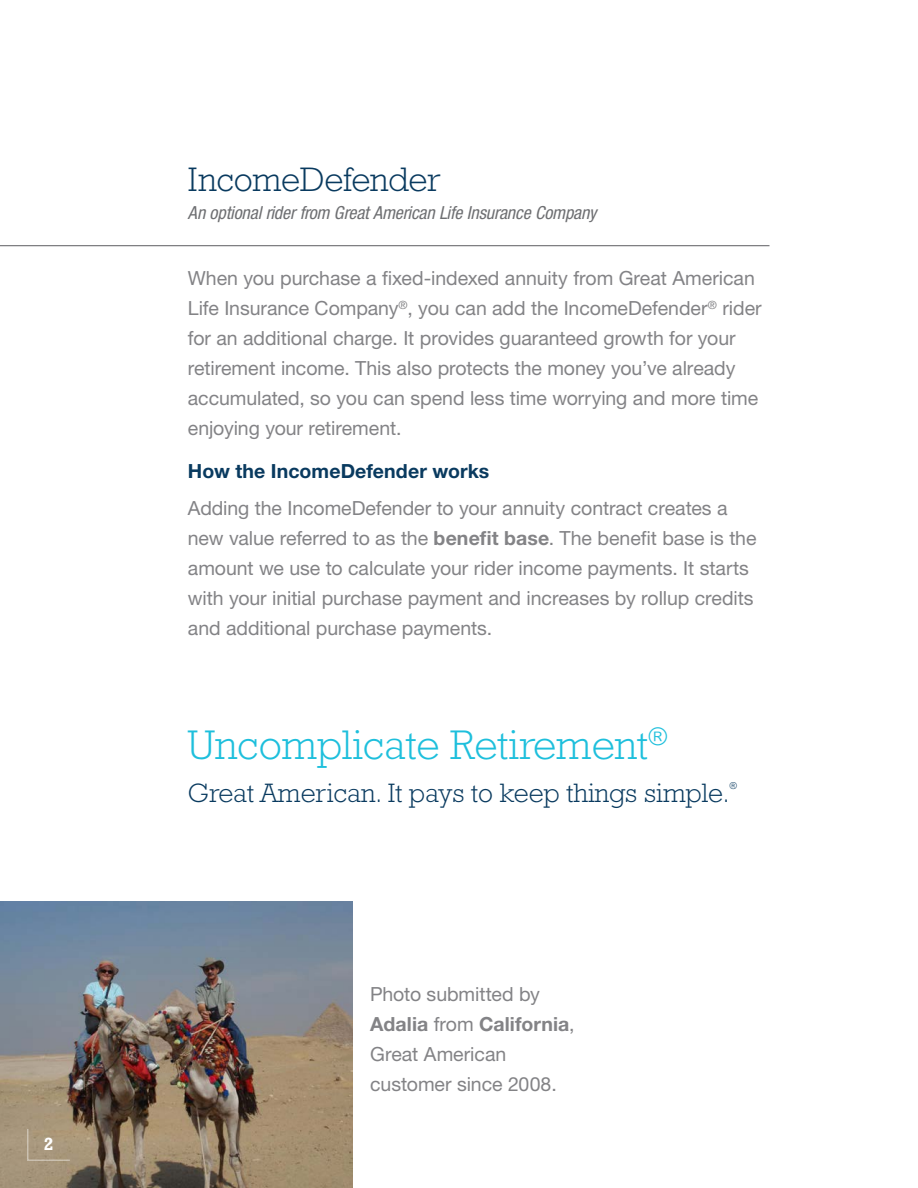
<style>
.page{position:relative;width:918px;height:1188px;background:#fff}
.page>*{position:absolute;margin:0;border:0;box-sizing:border-box;transform-origin:0 0}
.t1{font:300 42px "Rockwell Std";color:#1ebfdc}
.t2{font:300 34.5px "Rockwell Std";letter-spacing:-.01em;color:#093a5f}
.t3{font:300 27px "Rockwell Std";color:#093a5f}
.body_text{font:19.5px/30px "Helvetica Neue LT Std";letter-spacing:-.005em;color:#838386}
.Blue_Subhead{font:700 19.5px "Helvetica Neue LT Std";letter-spacing:.005em;color:#093a5f}
.t4{font:italic condensed 18px "Helvetica Neue LT Std";letter-spacing:-.005em;color:#6e6f72}
.Blue_Subhead-2{font:700 18px "Rockwell Std";color:#fff}
.t5{font:300 9.6px "Rockwell Std";color:#093a5f}
.s1{font-weight:700}
</style>
<div class="page">
<hr style="left:0;top:245px;width:770px;height:1px;background:#6e6f72">
<img style="left:0;top:902px;width:352px;height:286px">
<svg style="left:26px;top:1127px;width:45px;height:35px;background:#ab9a7f"></svg>
<p class="Blue_Subhead-2" style="left:44px;top:1133px;width:11px">2</p>
<p class="t2" style="left:188px;top:160px;width:254px">IncomeDefender</p>
<p class="t4" style="left:188px;top:202px;width:410px">An optional rider from Great American Life Insurance Company</p>
<p class="body_text" style="left:188px;top:263px;width:575px">When you purchase a fixed-indexed annuity from Great American Life Insurance Company<sup>®</sup>, you can add the IncomeDefender<sup>®</sup> rider for an additional charge. It provides guaranteed growth for your retirement income. This also protects the money you’ve already accumulated, so you can spend less time worrying and more time enjoying your retirement.</p>
<p class="Blue_Subhead" style="left:188px;top:459px;width:303px">How the IncomeDefender works</p>
<p class="body_text" style="left:188px;top:493px;width:570px">Adding the IncomeDefender to your annuity contract creates a new value referred to as the <span class="s1">benefit base</span>. The benefit base is the amount we use to calculate your rider income payments. It starts with your initial purchase payment and increases by rollup credits and additional purchase payments.</p>
<p class="t1" style="left:188px;top:721px;width:481px">Uncomplicate Retirement<sup>®</sup></p>
<p class="t3" style="left:188px;top:777px;width:543px">Great American. It pays to keep things simple.</p>
<p class="t5" style="left:729px;top:780px;width:9px">®</p>
<p class="body_text" style="left:370px;top:978px;width:206px">Photo submitted by<br><span class="s1">Adalia</span> from <span class="s1">California</span>,<br>Great American customer since 2008.</p>
</div>
